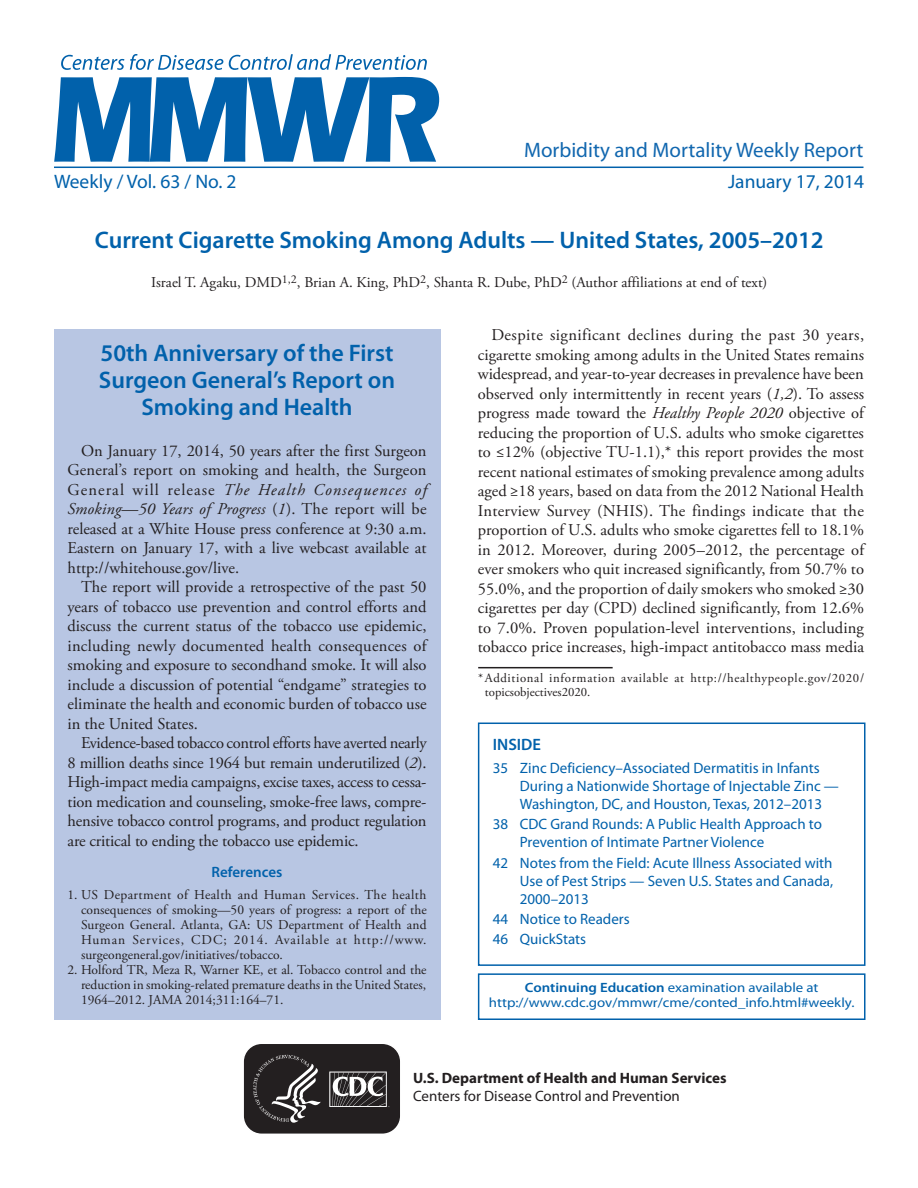
<style>
.page{position:relative;width:918px;height:1188px;background:#fff}
.page>*{position:absolute;margin:0;border:0;box-sizing:border-box;transform-origin:0 0}
.headline{font:600 24px/27px "Myriad Pro";color:#0161ab;text-align:center}
.t1{font:21px "Myriad Pro";color:#1167af}
.cover_date_vol{font:19.5px "Myriad Pro";color:#0161ab}
.body_copy{font:16.5px/19.5px "Adobe Garamond Pro";color:#231f20;text-align:justify}
.inside{font:600 16.5px "Myriad Pro";color:#0161ab}
.toc_headline_to_99{font:15px/18px "Myriad Pro";color:#0161ab}
.reported_by_text{font:15px "Adobe Garamond Pro";color:#231f20}
.t2{font:700 15px/18px "Myriad Pro";color:#231f20}
.t3{font:600 15px "Myriad Pro";color:#0161ab}
.t4{font:13.5px/15px "Adobe Garamond Pro";color:#231f20;text-align:justify}
.ce_callout_box{font:13.5px/15px "Myriad Pro";color:#0161ab;text-align:center;scale:1.1 1}
.footnote_w_rule_text{font:12.75px/14.2px "Adobe Garamond Pro";letter-spacing:.05em;color:#231f20}
.s1{font-style:italic}
.s2{font-weight:600}
.s3{font-weight:400}
</style>
<div class="page">
<div style="left:478px;top:723px;width:388px;height:243px;border:2px solid #0161ab"></div>
<div style="left:478px;top:973px;width:388px;height:47px;border:2px solid #0161ab"></div>
<svg style="left:243px;top:1045px;width:157px;height:89px;background:#403c3d"></svg>
<hr style="left:54px;top:167px;width:810px;height:1px;background:#0161ab">
<svg style="left:54px;top:77px;width:385px;height:85px"></svg>
<svg style="left:61px;top:54px;width:366px;height:16px"></svg>
<div style="left:54px;top:329px;width:386px;height:690px;background:#b8c6e3"></div>
<hr style="left:478px;top:667px;width:135px;height:1px;background:#231f20">
<p class="t1" style="left:524px;top:137px;width:341px">Morbidity and Mortality Weekly Report</p>
<p class="cover_date_vol" style="left:54px;top:169px;width:184px">Weekly / Vol. 63 / No. 2</p>
<p class="cover_date_vol" style="left:728px;top:169px;width:137px">January 17, 2014</p>
<p class="headline" style="left:95px;top:225px;width:730px">Current Cigarette Smoking Among Adults — United States, 2005–2012</p>
<p class="reported_by_text" style="left:151px;top:273px;width:618px">Israel T. Agaku, DMD<sup>1,2</sup>, Brian A. King, PhD<sup>2</sup>, Shanta R. Dube, PhD<sup>2</sup> (Author affiliations at end of text)</p>
<p class="body_copy" style="left:478px;top:326px;width:388px;text-indent:13px">Despite significant declines during the past 30 years, cigarette smoking among adults in the United States remains widespread, and year-to-year decreases in prevalence have been observed only intermittently in recent years (<span class="s1">1,2</span>). To assess progress made toward the <span class="s1">Healthy People 2020</span> objective of reducing the proportion of U.S. adults who smoke cigarettes to ≤12% (objective TU-1.1),* this report provides the most recent national estimates of smoking prevalence among adults aged ≥18 years, based on data from the 2012 National Health Interview Survey (NHIS). The findings indicate that the proportion of U.S. adults who smoke cigarettes fell to 18.1% in 2012. Moreover, during 2005–2012, the percentage of ever smokers who quit increased significantly, from 50.7% to 55.0%, and the proportion of daily smokers who smoked ≥30 cigarettes per day (CPD) declined significantly, from 12.6% to 7.0%. Proven population-level interventions, including tobacco price increases, high-impact antitobacco mass media</p>
<p class="footnote_w_rule_text" style="left:485px;top:671px;width:381px;text-indent:-7px">*Additional information available at http://healthypeople.gov/2020/ topicsobjectives2020.</p>
<p class="headline" style="left:99px;top:338px;width:298px">50th Anniversary of the First<br>Surgeon General’s Report on<br>Smoking and Health</p>
<p class="body_copy" style="left:68px;top:441px;width:361px;text-indent:13px">On January 17, 2014, 50 years after the first Surgeon General’s report on smoking and health, the Surgeon General will release <span class="s1">The Health Consequences of Smoking—50 Years of Progress</span> (<span class="s1">1</span>). The report will be released at a White House press conference at 9:30 a.m.<br>Eastern on January 17, with a live webcast available at http://whitehouse.gov/live.</p>
<p class="body_copy" style="left:68px;top:578px;width:361px;text-indent:13px">The report will provide a retrospective of the past 50 years of tobacco use prevention and control efforts and discuss the current status of the tobacco use epidemic, including newly documented health consequences of smoking and exposure to secondhand smoke. It will also include a discussion of potential “endgame” strategies to eliminate the health and economic burden of tobacco use in the United States.</p>
<p class="body_copy" style="left:68px;top:734px;width:361px;text-indent:13px">Evidence-based tobacco control efforts have averted nearly 8 million deaths since 1964 but remain underutilized (<span class="s1">2</span>).<br>High-impact media campaigns, excise taxes, access to cessa&shy;tion medication and counseling, smoke-free laws, compre&shy;hensive tobacco control programs, and product regulation are critical to ending the tobacco use epidemic.</p>
<p class="t3" style="left:212px;top:863px;width:72px">References</p>
<p class="t4" style="left:81px;top:888px;width:347px;text-indent:-14px">1. US Department of Health and Human Services. The health consequences of smoking—50 years of progress: a report of the Surgeon General. Atlanta, GA: US Department of Health and Human Services, CDC; 2014. Available at http://www. surgeongeneral.gov/initiatives/tobacco.</p>
<p class="t4" style="left:81px;top:963px;width:347px;text-indent:-14px">2. Holford TR, Meza R, Warner KE, et al. Tobacco control and the reduction in smoking-related premature deaths in the United States, 1964–2012. JAMA 2014;311:164–71.</p>
<p class="inside" style="left:493px;top:734px;width:50px">INSIDE</p>
<p class="toc_headline_to_99" style="left:520px;top:759px;width:321px;text-indent:-27px">35 Zinc Deficiency–Associated Dermatitis in Infants<br>During a Nationwide Shortage of Injectable Zinc —<br>Washington, DC, and Houston, Texas, 2012–2013</p>
<p class="toc_headline_to_99" style="left:520px;top:815px;width:304px;text-indent:-27px">38 CDC Grand Rounds: A Public Health Approach to<br>Prevention of Intimate Partner Violence</p>
<p class="toc_headline_to_99" style="left:520px;top:853px;width:315px;text-align:justify;text-indent:-27px">42 Notes from the Field: Acute Illness Associated with Use of Pest Strips — Seven U.S. States and Canada, 2000–2013</p>
<p class="toc_headline_to_99" style="left:493px;top:910px;width:138px">44 Notice to Readers</p>
<p class="toc_headline_to_99" style="left:493px;top:930px;width:95px">46 QuickStats</p>
<p class="ce_callout_box" style="left:489px;top:980px;width:334px"><span class="s2">Continuing Education</span> examination available at http://www.cdc.gov/mmwr/cme/conted_info.html#weekly.</p>
<p class="t2" style="left:413px;top:1069px;width:315px">U.S. Department of Health and Human Services<br><span class="s3">Centers for Disease Control and Prevention</span></p>
</div>
